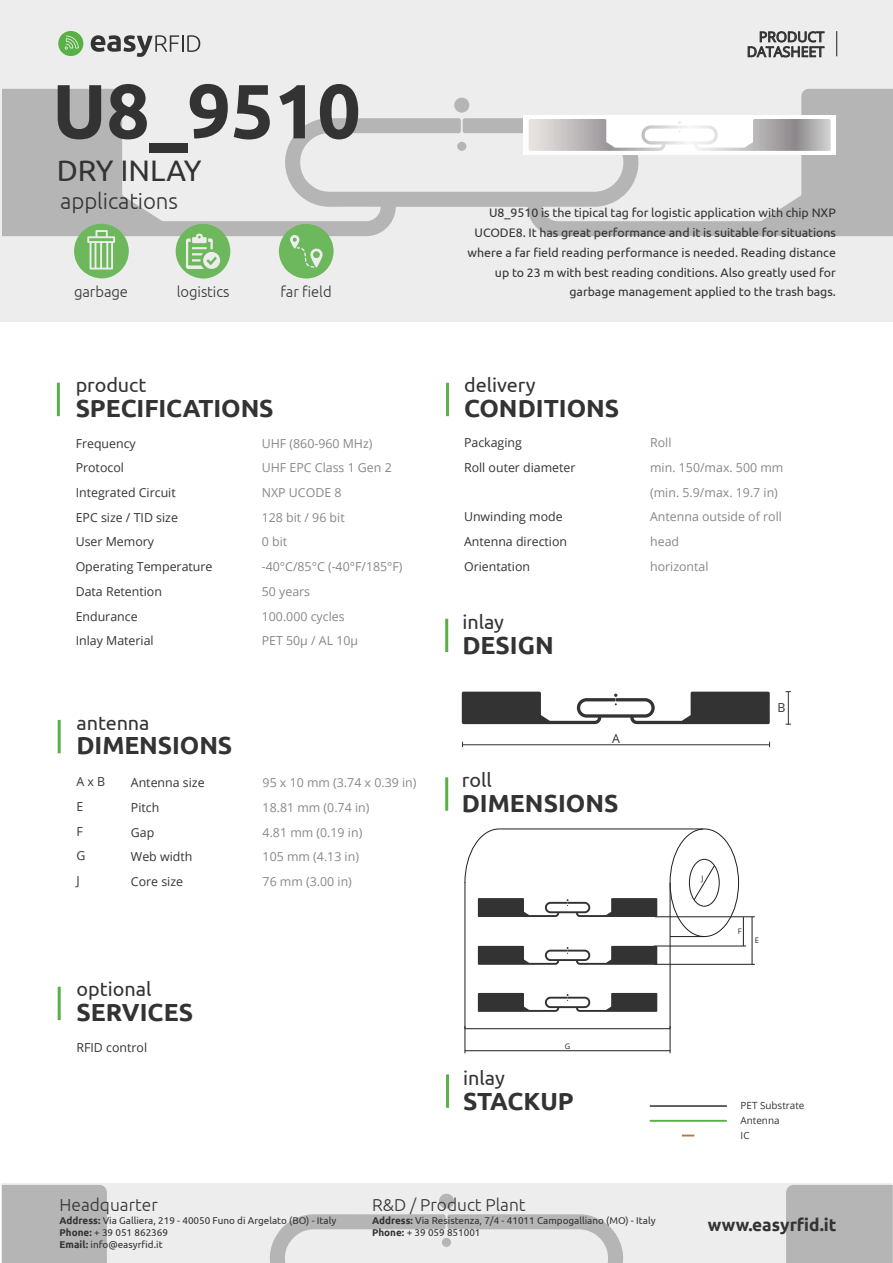
<style>
.page{position:relative;width:893px;height:1263px;background:#fff}
.page>*{position:absolute;margin:0;border:0;box-sizing:border-box;transform-origin:0 0}
.t1{font:700 76.65px "Ubuntu";letter-spacing:-.005em;color:#333}
.t2{font:29.7px "Ubuntu";color:#333}
.t3{font:700 24.75px "Ubuntu";color:#333}
.t4{font:300 22.2px "Ubuntu";letter-spacing:-.005em;color:#333}
.t5{font:19.8px "Ubuntu";color:#333}
.t6{font:300 17.25px "Ubuntu";color:#333}
.t7{font:700 17.25px "Ubuntu";color:#333}
.t8{font:300 14.85px "Ubuntu";letter-spacing:-.005em;color:#333}
.t9{font:14.1px/14.9px "Open Sans";letter-spacing:-.005em;color:#333;text-align:right}
.t10{font:12.3px/19.8px "Ubuntu";letter-spacing:-.005em;color:#333;text-align:right}
.t11{font:12.3px/24.8px "Open Sans";color:#878787}
.t12{font:12.3px/24.8px "Open Sans";color:#343434}
.t13{font:12.3px/24.8px "Open Sans";color:#333}
.t14{font:12.3px/24.8px "Open Sans";color:#878888}
.t15{font:9.9px/12.3px "Ubuntu";color:#333}
.t16{font:9.9px/14.7px "Open Sans";color:#333}
.t17{font:7.65px "Open Sans";color:#231f20}
.s1{font-weight:700}
</style>
<div class="page">
<div style="left:0;top:0;width:893px;height:322px;background:#eeeded"></div>
<svg style="left:2px;top:89px;width:891px;height:147px"></svg>
<div style="left:454px;top:98px;width:15px;height:15px;background:#b6b5b5;border-radius:50%"></div>
<div style="left:457px;top:142px;width:9px;height:9px;background:#b6b5b5;border-radius:50%"></div>
<div style="left:58px;top:31px;width:25px;height:25px;background:#59b047;border-radius:50%"></div>
<svg style="left:65px;top:36px;width:14px;height:14px"></svg>
<svg style="left:91px;top:35px;width:109px;height:22px"></svg>
<svg style="left:836px;top:31px;width:1px;height:25px"></svg>
<svg style="left:748px;top:31px;width:76px;height:26px"></svg>
<hr style="left:57px;top:383px;width:3px;height:33px;background:#59b047">
<hr style="left:58px;top:720px;width:3px;height:33px;background:#59b047">
<hr style="left:446px;top:383px;width:3px;height:33px;background:#59b047">
<hr style="left:445px;top:619px;width:3px;height:33px;background:#59b047">
<hr style="left:462px;top:744px;width:308px;height:1px;background:#333">
<hr style="left:788px;top:692px;width:1px;height:33px;background:#333">
<hr style="left:445px;top:777px;width:3px;height:34px;background:#59b047">
<div style="left:689px;top:859px;width:31px;height:47px;border:1px solid #221e20;border-radius:50%"></div>
<hr style="left:499px;top:828px;width:204px;height:1px;background:#221e20">
<svg style="left:464px;top:828px;width:36px;height:55px"></svg>
<hr style="left:465px;top:882px;width:1px;height:147px;background:#221e20">
<hr style="left:465px;top:1028px;width:205px;height:1px;background:#221e20">
<hr style="left:670px;top:883px;width:1px;height:146px;background:#221e20">
<hr style="left:670px;top:936px;width:34px;height:1px;background:#221e20">
<svg style="left:693px;top:864px;width:22px;height:37px"></svg>
<hr style="left:655px;top:916px;width:100px;height:1px;background:#221e20">
<hr style="left:654px;top:964px;width:101px;height:1px;background:#221e20">
<hr style="left:654px;top:946px;width:92px;height:1px;background:#221e20">
<hr style="left:752px;top:917px;width:1px;height:47px;background:#221e20">
<svg style="left:743px;top:917px;width:1px;height:29px"></svg>
<svg style="left:465px;top:1026px;width:1px;height:27px"></svg>
<svg style="left:670px;top:1026px;width:1px;height:27px"></svg>
<hr style="left:58px;top:987px;width:3px;height:33px;background:#59b047">
<hr style="left:446px;top:1074px;width:3px;height:34px;background:#59b047">
<svg style="left:2px;top:1185px;width:891px;height:78px;background:#dcdbdb"></svg>
<div style="left:439px;top:1194px;width:15px;height:15px;background:#b6b5b5;border-radius:50%"></div>
<div style="left:442px;top:1238px;width:9px;height:9px;background:#b6b5b5;border-radius:50%"></div>
<div style="left:523px;top:115px;width:313px;height:39px;background:#fff"></div>
<hr style="left:465px;top:1050px;width:205px;height:1px;background:#221e20">
<hr style="left:650px;top:1105px;width:77px;height:2px;background:#59595b">
<hr style="left:650px;top:1120px;width:77px;height:2px;background:#58ae47">
<svg style="left:682px;top:1134px;width:12px;height:2px"></svg>
<svg style="left:462px;top:692px;width:308px;height:32px"></svg>
<svg style="left:529px;top:119px;width:302px;height:32px"></svg>
<svg style="left:279px;top:224px;width:55px;height:55px"></svg>
<svg style="left:74px;top:224px;width:55px;height:54px"></svg>
<svg style="left:176px;top:224px;width:54px;height:55px"></svg>
<svg style="left:478px;top:898px;width:179px;height:19px"></svg>
<svg style="left:478px;top:946px;width:179px;height:19px"></svg>
<svg style="left:478px;top:993px;width:179px;height:19px"></svg>
<h1 class="t1" style="left:52px;top:65px;width:310px">U8_9510</h1>
<h3 class="t4" style="left:60px;top:187px;width:119px">applications</h3>
<h2 class="t2" style="left:57px;top:152px;width:146px">DRY INLAY</h2>
<p class="t8" style="left:74px;top:283px;width:56px">garbage</p>
<p class="t8" style="left:177px;top:283px;width:54px">logistics</p>
<p class="t8" style="left:280px;top:283px;width:53px">far field</p>
<h3 class="t5" style="left:76px;top:373px;width:72px">product</h3>
<h3 class="t3" style="left:76px;top:393px;width:199px">SPECIFICATIONS</h3>
<p class="t12" style="left:76px;top:430px;width:138px">Frequency<br>Protocol<br>Integrated Circuit<br>EPC size / TID size<br>User Memory<br>Operating Temperature<br>Data Retention<br>Endurance<br>Inlay Material</p>
<p class="t11" style="left:262px;top:430px;width:142px">UHF (860-960 MHz)<br>UHF EPC Class 1 Gen 2<br>NXP UCODE 8<br>128 bit / 96 bit<br>0 bit<br>-40°C/85°C (-40°F/185°F)<br>50 years<br>100.000 cycles<br>PET 50µ / AL 10µ</p>
<h3 class="t5" style="left:77px;top:710px;width:75px">antenna</h3>
<h3 class="t3" style="left:77px;top:730px;width:157px">DIMENSIONS</h3>
<p class="t12" style="left:77px;top:769px;width:30px">A x B<br>E<br>F<br>G<br>J</p>
<p class="t12" style="left:131px;top:770px;width:75px">Antenna size<br>Pitch<br>Gap<br>Web width<br>Core size</p>
<p class="t14" style="left:263px;top:770px;width:155px">95 x 10 mm (3.74 x 0.39 in)<br>18.81 mm (0.74 in)<br>4.81 mm (0.19 in)<br>105 mm (4.13 in)<br>76 mm (3.00 in)</p>
<h3 class="t5" style="left:76px;top:977px;width:77px">optional</h3>
<h3 class="t3" style="left:76px;top:997px;width:118px">SERVICES</h3>
<p class="t13" style="left:77px;top:1035px;width:72px">RFID control</p>
<p class="t9" style="left:747px;top:29px;width:79px">PRODUCT<br>DATASHEET</p>
<p class="t10" style="left:468px;top:203px;width:370px">U8_9510 is the tipical tag for logistic application with chip NXP UCODE8. It has great performance and it is suitable for situations where a far field reading performance is needed. Reading distance up to 23 m with best reading conditions. Also greatly used for garbage management applied to the trash bags.</p>
<h3 class="t5" style="left:464px;top:373px;width:73px">delivery</h3>
<h3 class="t3" style="left:464px;top:393px;width:157px">CONDITIONS</h3>
<p class="t13" style="left:464px;top:430px;width:113px">Packaging<br>Roll outer diameter</p>
<p class="t13" style="left:464px;top:504px;width:105px">Unwinding mode<br>Antenna direction<br>Orientation</p>
<h3 class="t5" style="left:462px;top:610px;width:43px">inlay</h3>
<h3 class="t3" style="left:462px;top:630px;width:93px">DESIGN</h3>
<p class="t13" style="left:612px;top:725px;width:9px">A</p>
<h3 class="t5" style="left:462px;top:768px;width:32px">roll</h3>
<h3 class="t3" style="left:462px;top:788px;width:158px">DIMENSIONS</h3>
<p class="t11" style="left:650px;top:430px;width:135px">Roll<br>min. 150/max. 500 mm (min. 5.9/max. 19.7 in)<br>Antenna outside of roll head<br>horizontal</p>
<p class="t13" style="left:777px;top:695px;width:10px">B</p>
<p class="t17" style="left:701px;top:873px;width:4px">J</p>
<p class="t17" style="left:738px;top:926px;width:5px">F</p>
<p class="t17" style="left:755px;top:935px;width:6px">E</p>
<p class="t17" style="left:565px;top:1041px;width:7px">G</p>
<h3 class="t5" style="left:463px;top:1066px;width:43px">inlay</h3>
<h3 class="t3" style="left:463px;top:1086px;width:112px">STACKUP</h3>
<p class="t16" style="left:741px;top:1098px;width:65px">PET Substrate<br>Antenna<br>IC</p>
<h3 class="t6" style="left:372px;top:1195px;width:155px">R&amp;D / Product Plant</h3>
<p class="t15" style="left:372px;top:1214px;width:285px"><span class="s1">Address:</span> Via Resistenza, 7/4 - 41011 Campogalliano (MO) - Italy<br><span class="s1">Phone:</span> + 39 059 851001</p>
<h3 class="t6" style="left:60px;top:1195px;width:100px">Headquarter</h3>
<p class="t15" style="left:60px;top:1214px;width:278px"><span class="s1">Address:</span> Via Galliera, 219 - 40050 Funo di Argelato (BO) - Italy<br><span class="s1">Phone:</span> + 39 051 862369<br><span class="s1">Email:</span> info@easyrfid.it</p>
<h3 class="t7" style="left:708px;top:1214px;width:130px">www.easyrfid.it</h3>
</div>
